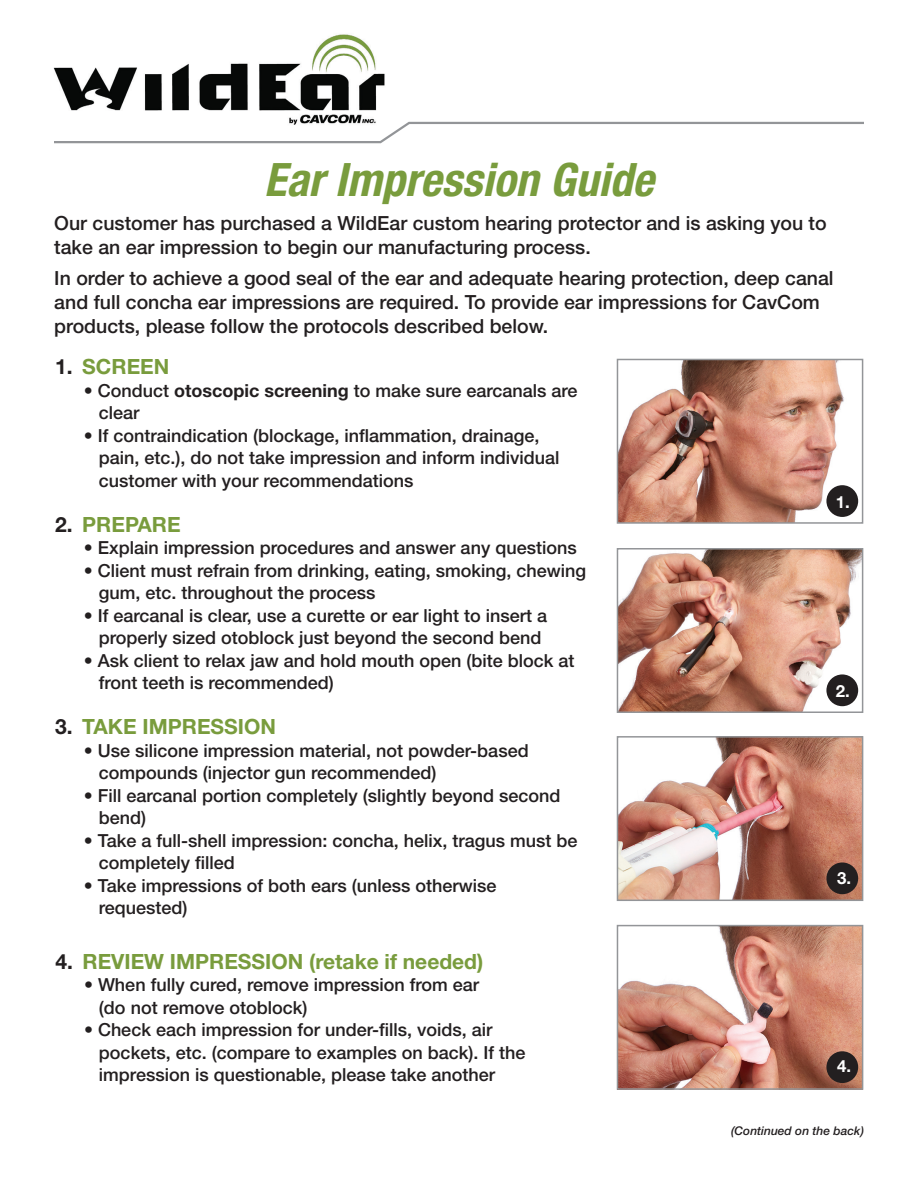
<style>
.page{position:relative;width:918px;height:1188px;background:#fff}
.page>*{position:absolute;margin:0;border:0;box-sizing:border-box;transform-origin:0 0}
.t1{font:italic 700 condensed 46.05px "Helvetica Neue LT Std";color:#799c3d}
.t2{font:700 21px "Helvetica Neue LT Std";color:#799c3d}
.t3{font:500 19.5px/24px "Helvetica Neue LT Std";color:#231f20}
.t4{font:500 18px/22.5px "Helvetica Neue LT Std";color:#231f20}
.t5{font:700 16.8px "Helvetica Neue LT Std";color:#fff}
.t6{font:italic 500 12px "Helvetica Neue LT Std";color:#231f20}
.s1{color:#231f20}
.s2{font-weight:700}
</style>
<div class="page">
<svg style="left:54px;top:121px;width:810px;height:23px"></svg>
<img style="left:620px;top:551px;width:240px;height:159px">
<div style="left:617px;top:548px;width:246px;height:165px;border:2px solid #939598"></div>
<div style="left:826px;top:674px;width:32px;height:32px;background:#231f20;border-radius:50%"></div>
<img style="left:620px;top:362px;width:239px;height:159px">
<div style="left:617px;top:359px;width:246px;height:165px;border:2px solid #939598"></div>
<div style="left:826px;top:485px;width:32px;height:32px;background:#231f20;border-radius:50%"></div>
<img style="left:620px;top:739px;width:240px;height:159px">
<div style="left:617px;top:736px;width:246px;height:165px;border:2px solid #939598"></div>
<div style="left:826px;top:862px;width:32px;height:32px;background:#231f20;border-radius:50%"></div>
<img style="left:620px;top:928px;width:240px;height:159px">
<div style="left:617px;top:925px;width:246px;height:165px;border:2px solid #939598"></div>
<div style="left:826px;top:1051px;width:32px;height:32px;background:#231f20;border-radius:50%"></div>
<img style="left:53px;top:34px;width:335px;height:96px">
<h1 class="t1" style="left:264px;top:152px;width:391px">Ear Impression Guide</h1>
<p class="t3" style="left:54px;top:211px;width:774px">Our customer has purchased a WildEar custom hearing protector and is asking you to take an ear impression to begin our manufacturing process.</p>
<p class="t3" style="left:54px;top:266px;width:781px">In order to achieve a good seal of the ear and adequate hearing protection, deep canal and full concha ear impressions are required. To provide ear impressions for CavCom products, please follow the protocols described below.</p>
<p class="t2" style="left:55px;top:354px;width:116px"><span class="s1">1.</span> SCREEN</p>
<p class="t4" style="left:99px;top:379px;width:480px;text-indent:-15px">• Conduct <span class="s2">otoscopic screening</span> to make sure earcanals are clear</p>
<p class="t4" style="left:99px;top:424px;width:462px;text-indent:-15px">• If contraindication (blockage, inflammation, drainage, pain, etc.), do not take impression and inform individual customer with your recommendations</p>
<p class="t2" style="left:55px;top:511px;width:127px"><span class="s1">2.</span> PREPARE</p>
<p class="t4" style="left:84px;top:536px;width:494px">• Explain impression procedures and answer any questions</p>
<p class="t4" style="left:99px;top:559px;width:489px;text-indent:-15px">• Client must refrain from drinking, eating, smoking, chewing gum, etc. throughout the process</p>
<p class="t4" style="left:84px;top:604px;width:465px;text-align:center">• If earcanal is clear, use a curette or ear light to insert a properly sized otoblock just beyond the second bend</p>
<p class="t4" style="left:99px;top:649px;width:477px;text-indent:-15px">• Ask client to relax jaw and hold mouth open (bite block at front teeth is recommended)</p>
<p class="t2" style="left:55px;top:714px;width:222px"><span class="s1">3.</span> TAKE IMPRESSION</p>
<p class="t4" style="left:99px;top:739px;width:431px;text-indent:-15px">• Use silicone impression material, not powder-based compounds (injector gun recommended)</p>
<p class="t4" style="left:99px;top:784px;width:463px;text-indent:-15px">• Fill earcanal portion completely (slightly beyond second bend)</p>
<p class="t4" style="left:99px;top:829px;width:480px;text-indent:-15px">• Take a full-shell impression: concha, helix, tragus must be completely filled</p>
<p class="t4" style="left:99px;top:874px;width:399px;text-indent:-15px">• Take impressions of both ears (unless otherwise requested)</p>
<p class="t2" style="left:56px;top:949px;width:429px"><span class="s1">4.</span> REVIEW IMPRESSION (retake if needed)</p>
<p class="t4" style="left:99px;top:974px;width:382px;text-indent:-15px">• When fully cured, remove impression from ear (do not remove otoblock)</p>
<p class="t4" style="left:99px;top:1019px;width:428px;text-indent:-15px">• Check each impression for under-fills, voids, air pockets, etc. (compare to examples on back). If the impression is questionable, please take another</p>
<p class="t5" style="left:836px;top:491px;width:16px">1.</p>
<p class="t5" style="left:836px;top:681px;width:16px">2.</p>
<p class="t5" style="left:837px;top:867px;width:16px">3.</p>
<p class="t5" style="left:837px;top:1056px;width:16px">4.</p>
<p class="t6" style="left:731px;top:1124px;width:134px">(Continued on the back)</p>
</div>
